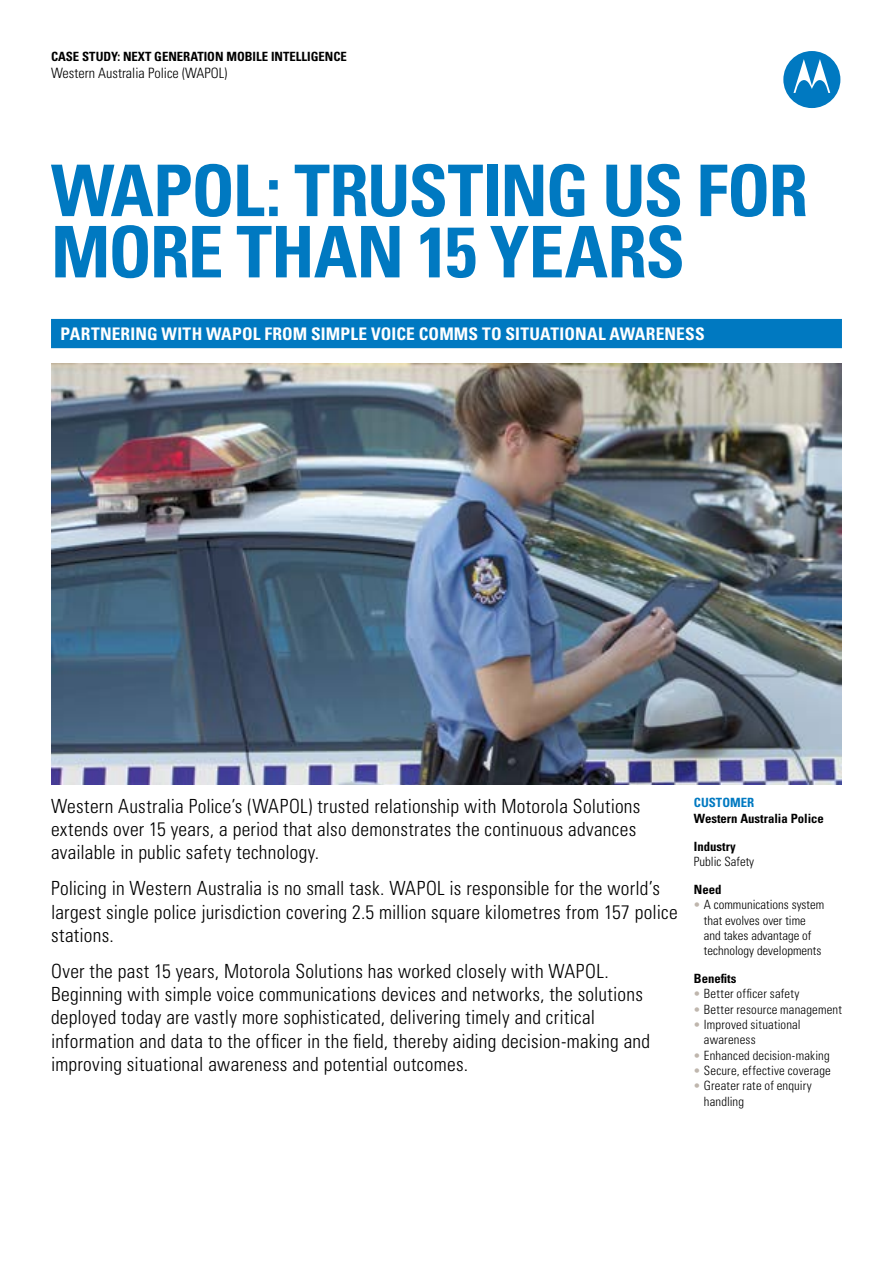
<style>
.page{position:relative;width:893px;height:1263px;background:#fff}
.page>*{position:absolute;margin:0;border:0;box-sizing:border-box;transform-origin:0 0}
.t1{font:700 condensed 71.25px/61.2px "Univers";letter-spacing:-.025em;color:#0079c1}
.t2{font:300 condensed 19.5px/23.2px "Univers";letter-spacing:.01em;color:#000}
.t3{font:700 condensed 17.4px "Univers";letter-spacing:.01em;color:#fff}
.t4{font:300 condensed 14.25px "Univers";color:#000}
.t5{font:300 condensed 12.75px/15.3px "Univers";letter-spacing:.01em;color:#000}
.t6{font:700 condensed 12.75px/28px "Univers";color:#000}
.t7{font:700 condensed 12.75px "Univers";color:#0079c1}
.s1{font-family:"Frutiger LT";font-stretch:normal;color:#bfb6ad}
</style>
<div class="page">
<div style="left:51px;top:319px;width:791px;height:29px;background:#0079c1"></div>
<svg style="left:783px;top:51px;width:57px;height:57px"></svg>
<img style="left:51px;top:364px;width:791px;height:420px">
<p class="t6" style="left:51px;top:43px;width:297px">CASE STUDY: NEXT GENERATION MOBILE INTELLIGENCE</p>
<p class="t4" style="left:51px;top:64px;width:178px">Western Australia Police (WAPOL)</p>
<h1 class="t1" style="left:51px;top:160px;width:759px">WAPOL: TRUSTING US FOR<br>MORE THAN 15 YEARS</h1>
<p class="t3" style="left:61px;top:323px;width:646px">PARTNERING WITH WAPOL FROM SIMPLE VOICE COMMS TO SITUATIONAL AWARENESS</p>
<p class="t2" style="left:51px;top:794px;width:591px">Western Australia Police’s (WAPOL) trusted relationship with Motorola Solutions extends over 15 years, a period that also demonstrates the continuous advances available in public safety technology.</p>
<p class="t2" style="left:51px;top:877px;width:628px">Policing in Western Australia is no small task. WAPOL is responsible for the world’s largest single police jurisdiction covering 2.5 million square kilometres from 157 police stations.</p>
<p class="t2" style="left:51px;top:959px;width:600px">Over the past 15 years, Motorola Solutions has worked closely with WAPOL.<br>Beginning with simple voice communications devices and networks, the solutions deployed today are vastly more sophisticated, delivering timely and critical information and data to the officer in the field, thereby aiding decision-making and improving situational awareness and potential outcomes.</p>
<p class="t7" style="left:694px;top:795px;width:62px">CUSTOMER</p>
<p class="t6" style="left:694px;top:804px;width:132px">Western Australia Police<br>Industry</p>
<p class="t5" style="left:694px;top:854px;width:62px">Public Safety</p>
<p class="t6" style="left:694px;top:875px;width:29px">Need</p>
<p class="t5" style="left:704px;top:897px;width:122px;text-indent:-10px"><span class="s1">•</span> A communications system that evolves over time and takes advantage of technology developments</p>
<p class="t6" style="left:694px;top:964px;width:44px">Benefits</p>
<p class="t5" style="left:694px;top:986px;width:107px"><span class="s1">•</span> Better officer safety</p>
<p class="t5" style="left:694px;top:1002px;width:149px"><span class="s1">•</span> Better resource management</p>
<p class="t5" style="left:704px;top:1017px;width:98px;text-indent:-10px"><span class="s1">•</span> Improved situational awareness</p>
<p class="t5" style="left:694px;top:1047px;width:137px"><span class="s1">•</span> Enhanced decision-making</p>
<p class="t5" style="left:694px;top:1063px;width:138px"><span class="s1">•</span> Secure, effective coverage</p>
<p class="t5" style="left:704px;top:1078px;width:109px;text-indent:-10px"><span class="s1">•</span> Greater rate of enquiry handling</p>
</div>
